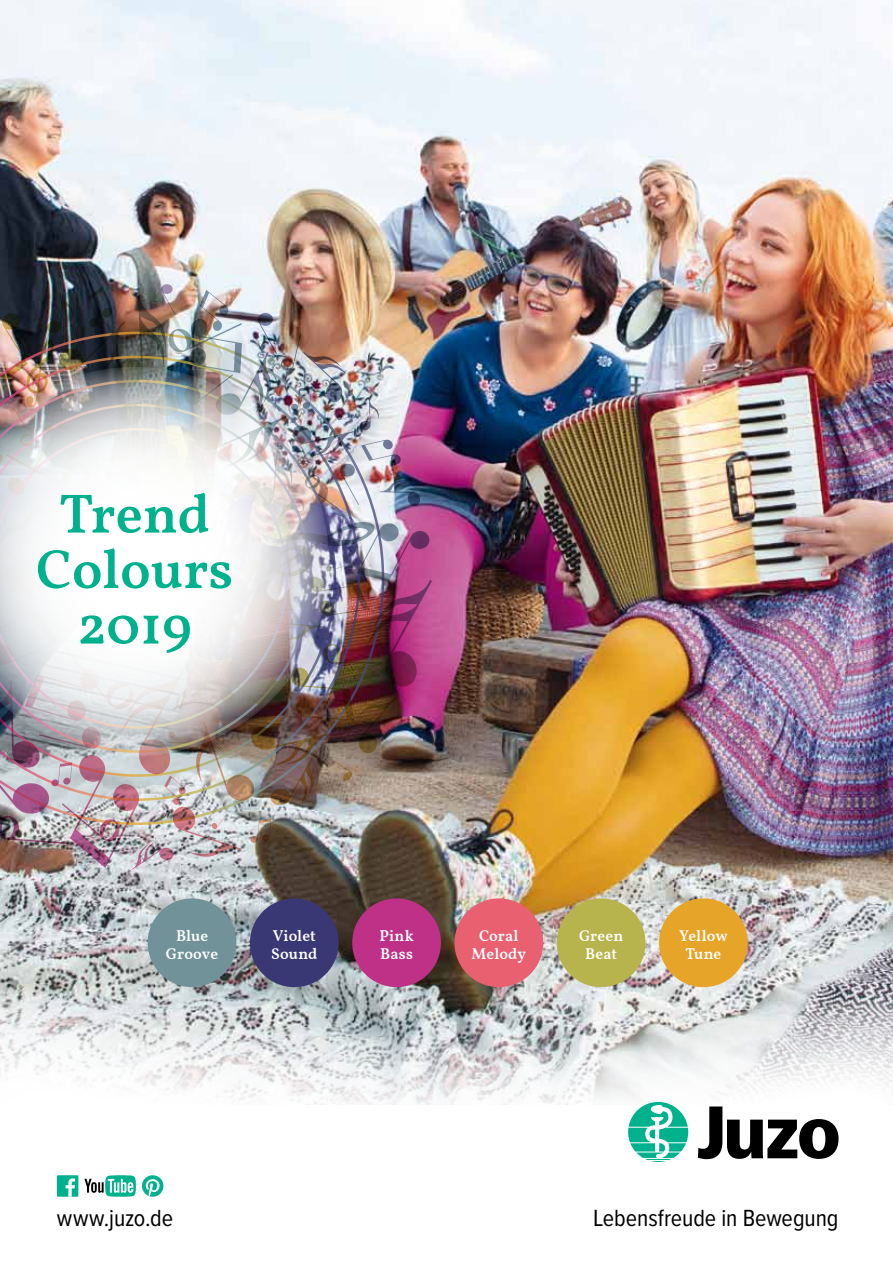
<style>
.page{position:relative;width:893px;height:1263px;background:#fff}
.page>*{position:absolute;margin:0;border:0;box-sizing:border-box;transform-origin:0 0}
.t1{font:600 55.5px/55.5px "Vollkorn";color:#00b18e;text-align:center}
.t2{font:24.3px "Proxima Nova Cond";letter-spacing:-.005em;color:#000}
.t3{font:600 15.6px/17.5px "Vollkorn";letter-spacing:.005em;color:#fff;text-align:center}
</style>
<div class="page">
<img style="left:0;top:0;width:893px;height:958px">
<svg style="left:0;top:958px;width:893px;height:239px"></svg>
<svg style="left:698px;top:1106px;width:140px;height:53px"></svg>
<svg style="left:628px;top:1102px;width:60px;height:60px"></svg>
<div style="left:57px;top:1175px;width:21px;height:22px;background:#00b18e"></div>
<svg style="left:66px;top:1178px;width:9px;height:19px"></svg>
<svg style="left:84px;top:1175px;width:52px;height:22px"></svg>
<svg style="left:142px;top:1175px;width:21px;height:22px"></svg>
<img style="left:0;top:284px;width:432px;height:585px">
<img style="left:0;top:367px;width:329px;height:389px">
<div style="left:148px;top:898px;width:88px;height:89px;background:#729299;border-radius:50%"></div>
<div style="left:352px;top:898px;width:89px;height:89px;background:#bf3187;border-radius:50%"></div>
<div style="left:454px;top:898px;width:89px;height:89px;background:#e96070;border-radius:50%"></div>
<div style="left:250px;top:898px;width:89px;height:89px;background:#3a3874;border-radius:50%"></div>
<div style="left:659px;top:898px;width:89px;height:89px;background:#e6a429;border-radius:50%"></div>
<div style="left:557px;top:898px;width:88px;height:89px;background:#b7b34d;border-radius:50%"></div>
<h1 class="t1" style="left:36px;top:487px;width:199px">Trend<br>Colours<br>2019</h1>
<p class="t3" style="left:166px;top:928px;width:54px">Blue<br>Groove</p>
<p class="t3" style="left:379px;top:928px;width:36px;text-align:left">Pink<br>Bass</p>
<p class="t3" style="left:472px;top:928px;width:56px">Coral<br>Melody</p>
<p class="t3" style="left:271px;top:928px;width:48px;text-align:left">Violet<br>Sound</p>
<p class="t3" style="left:679px;top:928px;width:50px">Yellow<br>Tune</p>
<p class="t3" style="left:579px;top:928px;width:46px">Green<br>Beat</p>
<h2 class="t2" style="left:57px;top:1200px;width:118px">www.juzo.de</h2>
<h2 class="t2" style="left:593px;top:1200px;width:247px">Lebensfreude in Bewegung</h2>
</div>
